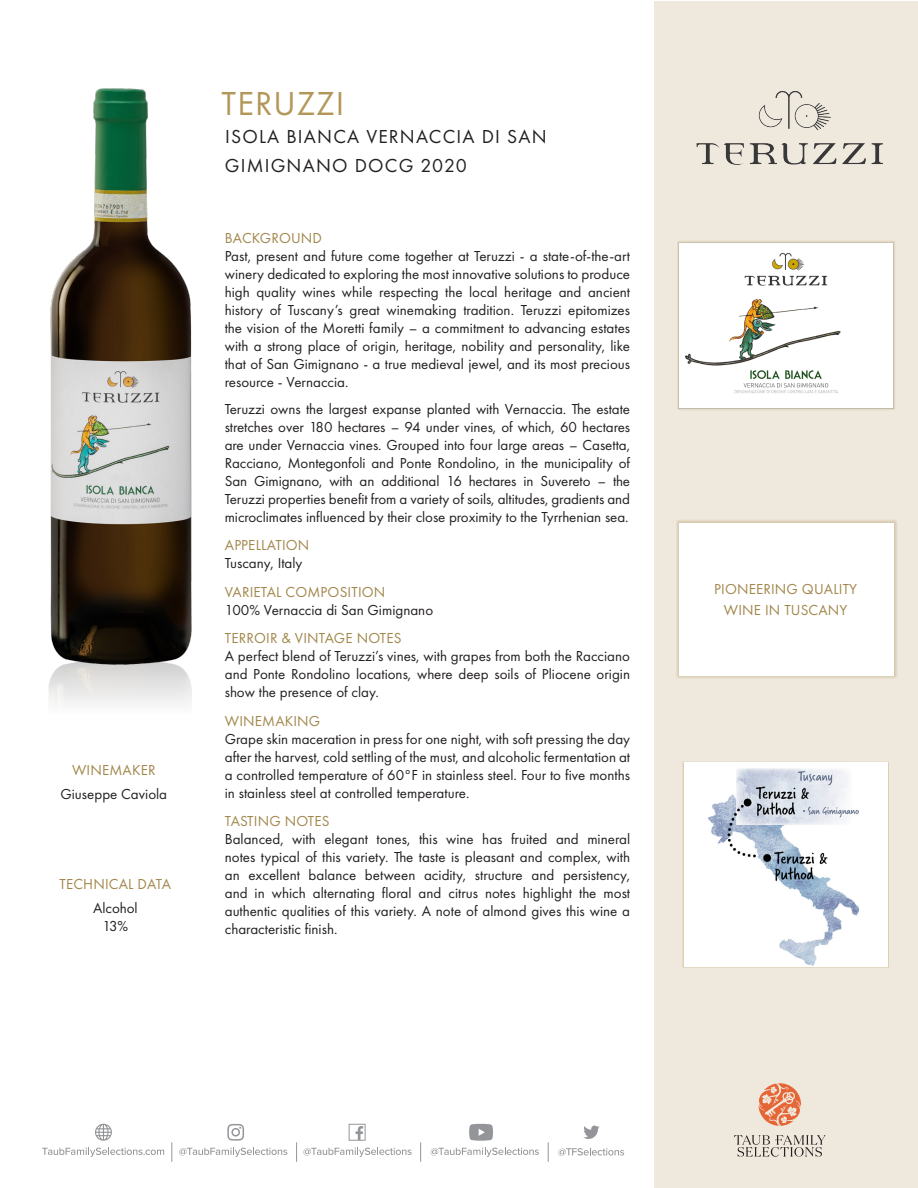
<style>
.page{position:relative;width:918px;height:1188px;background:#fff}
.page>*{position:absolute;margin:0;border:0;box-sizing:border-box;transform-origin:0 0}
.t1{font:34.5px "Futura PT";letter-spacing:.03em;color:#b39758}
.t2{font:19.5px/28.5px "Futura PT";letter-spacing:.06em;color:#231f20}
.t3{font:15px/18px "Futura PT";color:#231f20;text-align:justify}
.t4{font:15px/21px "Futura PT";letter-spacing:.01em;color:#a2874c;text-align:center}
</style>
<div class="page">
<div style="left:654px;top:1px;width:263px;height:1186px;background:#efe8dc"></div>
<img style="left:677px;top:241px;width:218px;height:169px">
<div style="left:676px;top:519px;width:221px;height:160px;background:#a2874c;opacity:.65"></div>
<div style="left:679px;top:523px;width:215px;height:153px;background:#fff"></div>
<img style="left:684px;top:763px;width:204px;height:204px">
<img style="left:696px;top:91px;width:187px;height:74px">
<img style="left:50px;top:88px;width:142px;height:573px">
<img style="left:48px;top:661px;width:144px;height:43px">
<svg style="left:558px;top:1148px;width:66px;height:8px"></svg>
<svg style="left:42px;top:1148px;width:122px;height:9px"></svg>
<svg style="left:179px;top:1148px;width:108px;height:9px"></svg>
<svg style="left:303px;top:1148px;width:109px;height:9px"></svg>
<svg style="left:431px;top:1148px;width:108px;height:9px"></svg>
<svg style="left:548px;top:1142px;width:1px;height:20px"></svg>
<svg style="left:296px;top:1142px;width:1px;height:20px"></svg>
<svg style="left:172px;top:1142px;width:1px;height:20px"></svg>
<svg style="left:349px;top:1124px;width:17px;height:17px"></svg>
<svg style="left:227px;top:1124px;width:17px;height:17px"></svg>
<svg style="left:420px;top:1142px;width:1px;height:20px"></svg>
<svg style="left:583px;top:1126px;width:17px;height:13px"></svg>
<svg style="left:95px;top:1124px;width:17px;height:17px"></svg>
<svg style="left:469px;top:1124px;width:24px;height:17px"></svg>
<svg style="left:734px;top:1135px;width:92px;height:22px"></svg>
<svg style="left:758px;top:1083px;width:44px;height:43px"></svg>
<p class="t4" style="left:72px;top:759px;width:85px">WINEMAKER</p>
<p class="t3" style="left:60px;top:785px;width:108px">Giuseppe Caviola</p>
<p class="t4" style="left:60px;top:874px;width:113px">TECHNICAL DATA</p>
<p class="t3" style="left:93px;top:899px;width:46px;text-align:center">Alcohol<br>13%</p>
<h1 class="t1" style="left:222px;top:83px;width:124px">TERUZZI</h1>
<h2 class="t2" style="left:225px;top:123px;width:323px">ISOLA BIANCA VERNACCIA DI SAN<br>GIMIGNANO DOCG 2020</h2>
<p class="t4" style="left:225px;top:227px;width:99px">BACKGROUND</p>
<p class="t3" style="left:225px;top:246px;width:407px">Past, present and future come together at Teruzzi - a state-of-the-art winery dedicated to exploring the most innovative solutions to produce high quality wines while respecting the local heritage and ancient history of Tuscany’s great winemaking tradition. Teruzzi epitomizes the vision of the Moretti family – a commitment to advancing estates with a strong place of origin, heritage, nobility and personality, like that of San Gimignano - a true medieval jewel, and its most precious resource - Vernaccia.</p>
<p class="t3" style="left:225px;top:399px;width:407px">Teruzzi owns the largest expanse planted with Vernaccia. The estate stretches over 180 hectares – 94 under vines, of which, 60 hectares are under Vernaccia vines. Grouped into four large areas – Casetta, Racciano, Montegonfoli and Ponte Rondolino, in the municipality of San Gimignano, with an additional 16 hectares in Suvereto – the Teruzzi properties benefit from a variety of soils, altitudes, gradients and microclimates influenced by their close proximity to the Tyrrhenian sea.</p>
<p class="t4" style="left:225px;top:534px;width:86px">APPELLATION</p>
<p class="t3" style="left:225px;top:554px;width:79px">Tuscany, Italy</p>
<p class="t4" style="left:225px;top:581px;width:162px">VARIETAL COMPOSITION</p>
<p class="t3" style="left:225px;top:600px;width:210px">100% Vernaccia di San Gimignano</p>
<p class="t4" style="left:225px;top:627px;width:178px">TERROIR &amp; VINTAGE NOTES</p>
<p class="t3" style="left:225px;top:647px;width:407px">A perfect blend of Teruzzi’s vines, with grapes from both the Racciano and Ponte Rondolino locations, where deep soils of Pliocene origin show the presence of clay.</p>
<p class="t4" style="left:225px;top:710px;width:97px">WINEMAKING</p>
<p class="t3" style="left:225px;top:729px;width:407px">Grape skin maceration in press for one night, with soft pressing the day after the harvest, cold settling of the must, and alcoholic fermentation at a controlled temperature of 60°F in stainless steel. Four to five months in stainless steel at controlled temperature.</p>
<p class="t4" style="left:225px;top:810px;width:106px">TASTING NOTES</p>
<p class="t3" style="left:225px;top:830px;width:407px">Balanced, with elegant tones, this wine has fruited and mineral notes typical of this variety. The taste is pleasant and complex, with an excellent balance between acidity, structure and persistency, and in which alternating floral and citrus notes highlight the most authentic qualities of this variety. A note of almond gives this wine a characteristic finish.</p>
<p class="t4" style="left:714px;top:579px;width:145px">PIONEERING QUALITY<br>WINE IN TUSCANY</p>
</div>
